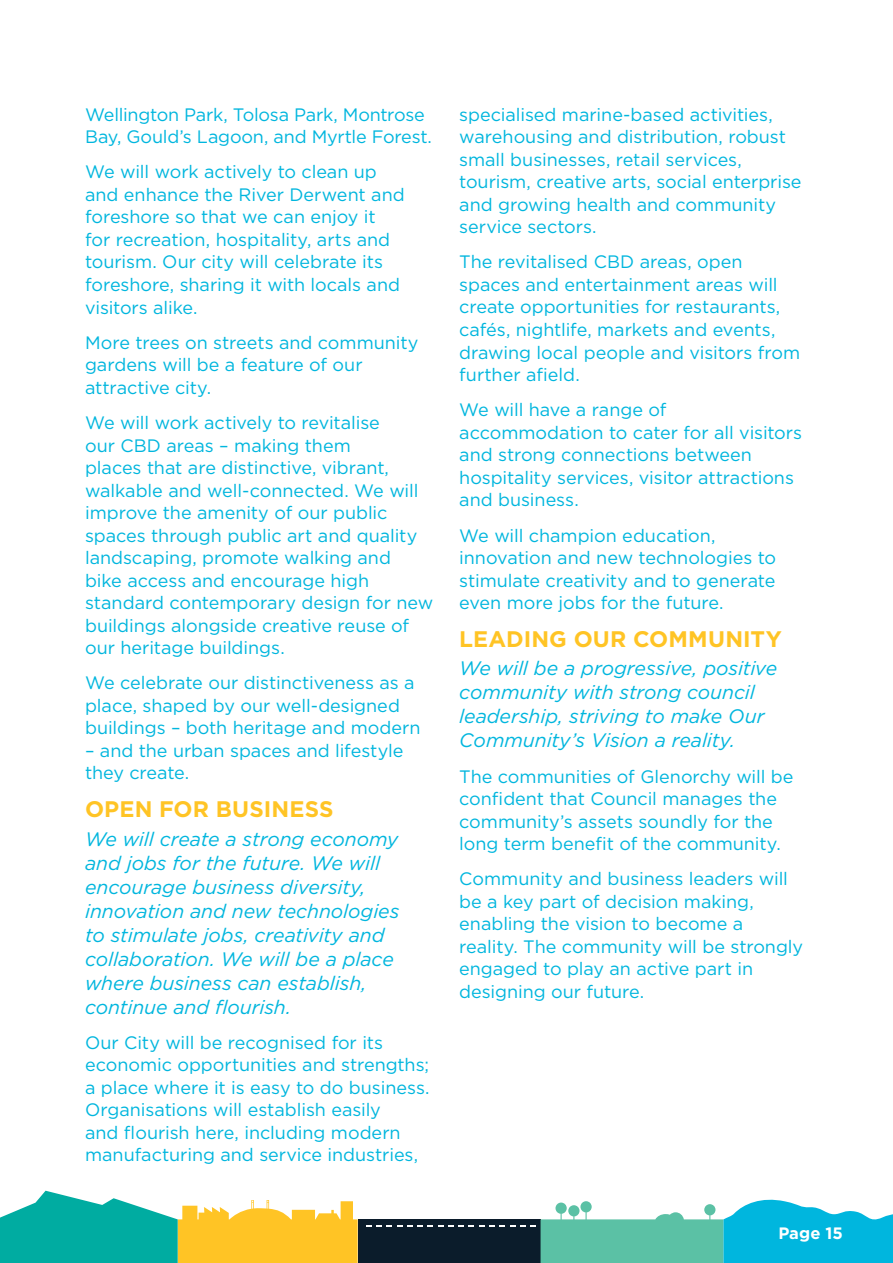
<style>
.page{position:relative;width:893px;height:1263px;background:#fff}
.page>*{position:absolute;margin:0;border:0;box-sizing:border-box;transform-origin:0 0}
.t1{font:700 22.5px "Gotham";letter-spacing:.005em;color:#ffc425}
.t2{font:italic 19.5px/24px "Gotham";letter-spacing:-.005em;color:#00b6de}
.t3{font:18px/22.5px "Gotham";letter-spacing:-.005em;color:#00b6de}
.t4{font:700 16.5px "Gotham";letter-spacing:.005em;color:#fff}
</style>
<div class="page">
<div style="left:358px;top:1219px;width:183px;height:44px;background:#0b1c2b"></div>
<svg style="left:0;top:1191px;width:358px;height:72px"></svg>
<svg style="left:366px;top:1199px;width:527px;height:64px"></svg>
<p class="t3" style="left:85px;top:103px;width:348px">Wellington Park, Tolosa Park, Montrose<br>Bay, Gould’s Lagoon, and Myrtle Forest.</p>
<p class="t3" style="left:85px;top:160px;width:321px">We will work actively to clean up and enhance the River Derwent and foreshore so that we can enjoy it for recreation, hospitality, arts and tourism. Our city will celebrate its foreshore, sharing it with locals and visitors alike.</p>
<p class="t3" style="left:85px;top:331px;width:335px">More trees on streets and community gardens will be a feature of our attractive city.</p>
<p class="t3" style="left:85px;top:411px;width:350px">We will work actively to revitalise<br>our CBD areas – making them<br>places that are distinctive, vibrant, walkable and well-connected. We will improve the amenity of our public spaces through public art and quality landscaping, promote walking and<br>bike access and encourage high standard contemporary design for new buildings alongside creative reuse of our heritage buildings.</p>
<p class="t3" style="left:85px;top:671px;width:337px">We celebrate our distinctiveness as a place, shaped by our well-designed buildings – both heritage and modern</p>
<p class="t3" style="left:85px;top:739px;width:320px">– and the urban spaces and lifestyle they create.</p>
<p class="t1" style="left:85px;top:794px;width:250px">OPEN FOR BUSINESS</p>
<p class="t2" style="left:85px;top:826px;width:316px">We will create a strong economy and jobs for the future. We will encourage business diversity, innovation and new technologies to stimulate jobs, creativity and collaboration. We will be a place where business can establish, continue and flourish.</p>
<p class="t3" style="left:85px;top:1031px;width:346px">Our City will be recognised for its economic opportunities and strengths; a place where it is easy to do business.<br>Organisations will establish easily<br>and flourish here, including modern manufacturing and service industries,</p>
<p class="t3" style="left:459px;top:103px;width:344px">specialised marine-based activities, warehousing and distribution, robust small businesses, retail services, tourism, creative arts, social enterprise and growing health and community service sectors.</p>
<p class="t3" style="left:459px;top:250px;width:342px">The revitalised CBD areas, open spaces and entertainment areas will create opportunities for restaurants, cafés, nightlife, markets and events, drawing local people and visitors from further afield.</p>
<p class="t3" style="left:459px;top:398px;width:344px">We will have a range of accommodation to cater for all visitors and strong connections between hospitality services, visitor attractions and business.</p>
<p class="t3" style="left:459px;top:523px;width:318px">We will champion education, innovation and new technologies to stimulate creativity and to generate even more jobs for the future.</p>
<p class="t1" style="left:459px;top:624px;width:324px">LEADING OUR COMMUNITY</p>
<p class="t2" style="left:459px;top:656px;width:320px">We will be a progressive, positive community with strong council leadership, striving to make Our<br>Community’s Vision a reality.</p>
<p class="t3" style="left:459px;top:764px;width:336px">The communities of Glenorchy will be confident that Council manages the community’s assets soundly for the long term benefit of the community.</p>
<p class="t3" style="left:459px;top:867px;width:345px">Community and business leaders will be a key part of decision making, enabling the vision to become a reality. The community will be strongly engaged to play an active part in designing our future.</p>
<p class="t4" style="left:778px;top:1222px;width:66px">Page 15</p>
</div>
